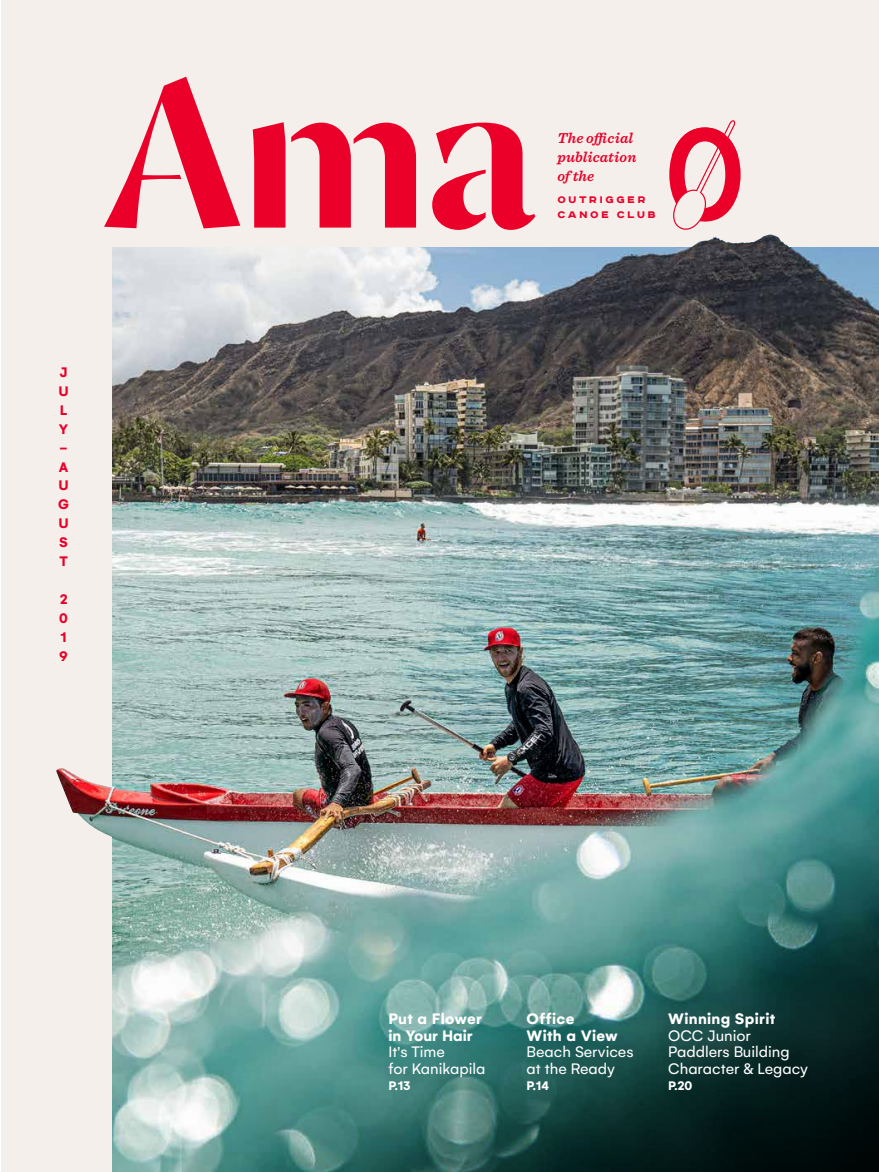
<style>
.page{position:relative;width:879px;height:1172px;background:#fff}
.page>*{position:absolute;margin:0;border:0;box-sizing:border-box;transform-origin:0 0}
.t1{font:16.5px/16.8px "Gelion";color:#fff}
.t2{font:700 16.5px/16.5px "Gelion";letter-spacing:.02em;color:#fff}
.t3{font:700 16.5px/16.5px "Gelion";color:#fff}
.t4{font:italic 600 15px/18.6px "Sentinel";letter-spacing:.01em;color:#ea0029}
.t5{font:700 15px/18.9px "Gelion";color:#ea0029;text-align:justify}
.t6{font:700 13.5px "Gelion";color:#fff}
.t7{font:900 12px/15.6px "Road Radio";letter-spacing:.225em;color:#ea0029}
</style>
<div class="page">
<div style="left:2px;top:0;width:877px;height:1172px;background:#f4efea"></div>
<img style="left:56px;top:235px;width:823px;height:937px">
<svg style="left:104px;top:77px;width:431px;height:153px"></svg>
<svg style="left:669px;top:120px;width:72px;height:110px"></svg>
<p class="t5" style="left:58px;top:362px;width:12px">J U L Y - A U G U S T</p>
<p class="t5" style="left:59px;top:589px;width:10px">2<br>0<br>1<br>9</p>
<p class="t4" style="left:557px;top:128px;width:81px">The official publication of the</p>
<p class="t7" style="left:557px;top:192px;width:100px">OUTRIGGER<br>CANOE CLUB</p>
<p class="t3" style="left:389px;top:1010px;width:95px">Put a Flower in Your Hair</p>
<p class="t1" style="left:389px;top:1043px;width:98px">It's Time<br>for Kanikapila</p>
<p class="t6" style="left:389px;top:1077px;width:24px">P.13</p>
<p class="t2" style="left:527px;top:1010px;width:93px">Office<br>With a View</p>
<p class="t1" style="left:527px;top:1043px;width:108px">Beach Services at the Ready</p>
<p class="t6" style="left:527px;top:1077px;width:24px">P.14</p>
<p class="t2" style="left:668px;top:1010px;width:109px">Winning Spirit</p>
<p class="t1" style="left:668px;top:1027px;width:141px">OCC Junior<br>Paddlers Building<br>Character &amp; Legacy</p>
<p class="t6" style="left:668px;top:1077px;width:26px">P.20</p>
</div>
